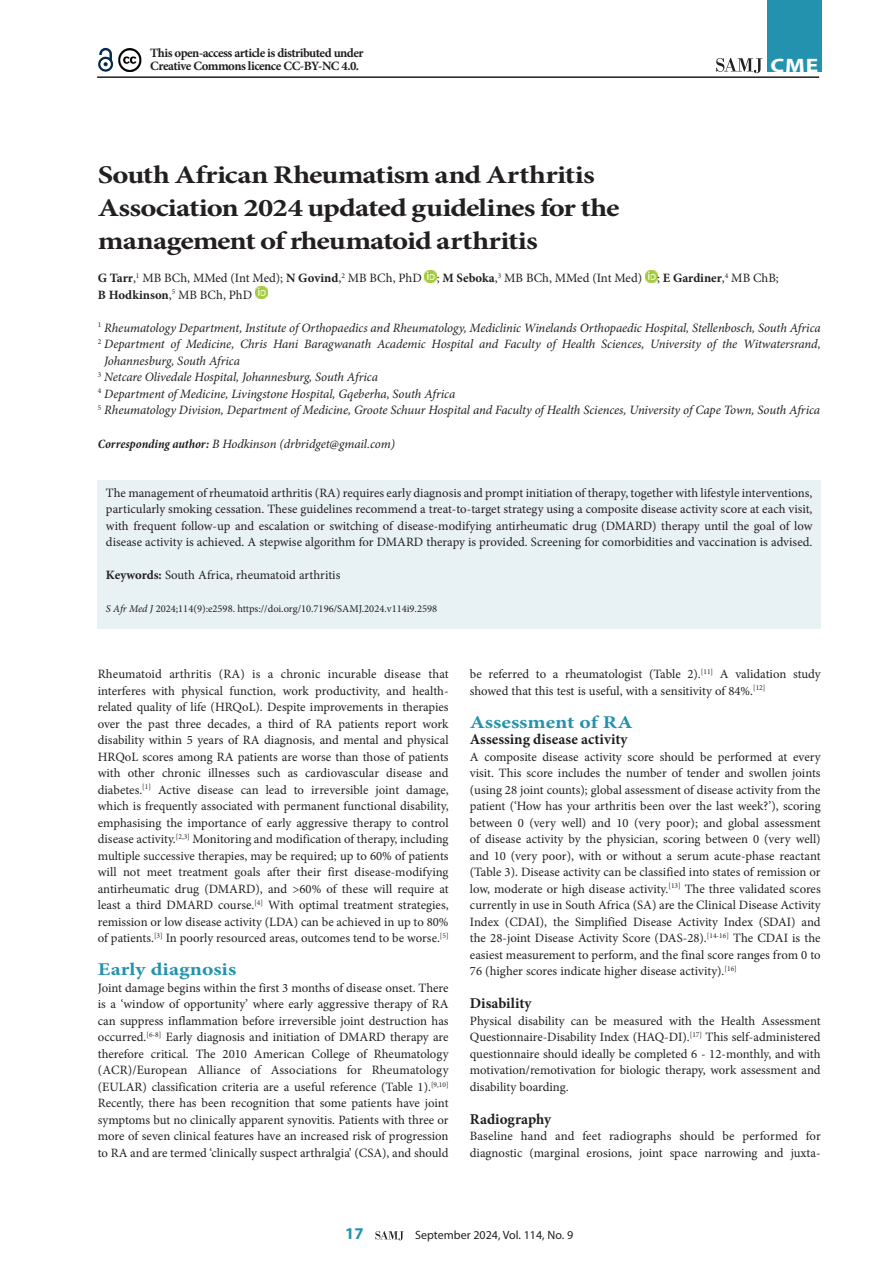
<style>
.page{position:relative;width:893px;height:1263px;background:#fff}
.page>*{position:absolute;margin:0;border:0;box-sizing:border-box;transform-origin:0 0}
.A_HEAD{font:700 25.5px/33px "Minion Pro";letter-spacing:-.025em;color:#231f20;scale:1.2 1}
.t1{font:700 19.5px "Myriad Pro";color:#fff;scale:1.2 1}
.B_HEAD{font:700 18px "Minion Pro";color:#2392ae;scale:1.2 1}
.t2{font:700 16.5px "Myriad Pro";color:#2392ae}
.C_HEAD{font:700 15px "Minion Pro";color:#231f20}
.BODY_TEXT_1ST_PARAGRAPH{font:12.75px/16.5px "Minion Pro";color:#231f20;text-align:justify}
.AUTHORS_DETAILS{font:italic 12.75px/16.5px "Minion Pro";letter-spacing:-.01em;color:#231f20}
.AUTHORS_NAME{font:12.75px/16.5px "Minion Pro";color:#231f20}
.BODY_TEXT_1ST_PARAGRAPH-2{font:700 12.75px/13.5px "Minion Pro";letter-spacing:-.04em;color:#231f20}
.CORRESPONDING_AUTHOR{font:italic 12.75px "Minion Pro";letter-spacing:-.005em;color:#231f20}
.t3{font:12px "Myriad Pro";color:#231f20}
.CITELINE{font:10.5px "Minion Pro";color:#231f20}
.s1{font-weight:700}
.s2{font-weight:700;font-stretch:condensed}
.s3{font-style:italic}
</style>
<div class="page">
<svg style="left:375px;top:1231px;width:29px;height:9px"></svg>
<hr style="left:97px;top:76px;width:722px;height:2px;background:#231f20">
<svg style="left:716px;top:58px;width:46px;height:15px"></svg>
<div style="left:767px;top:0;width:54px;height:72px;background:#2392ae"></div>
<svg style="left:98px;top:47px;width:16px;height:25px"></svg>
<img style="left:118px;top:48px;width:24px;height:23px">
<svg style="left:425px;top:270px;width:12px;height:12px"></svg>
<svg style="left:645px;top:270px;width:12px;height:12px"></svg>
<svg style="left:255px;top:287px;width:12px;height:12px"></svg>
<div style="left:97px;top:480px;width:724px;height:149px;background:#e8f1f4"></div>
<p class="BODY_TEXT_1ST_PARAGRAPH-2" style="left:150px;top:46px;width:215px">This open-access article is distributed under<br>Creative Commons licence CC-BY-NC 4.0.</p>
<h2 class="t1" style="left:771px;top:53px;width:41px">CME</h2>
<h1 class="A_HEAD" style="left:98px;top:158px;width:436px">South African Rheumatism and Arthritis<br>Association 2024 updated guidelines for the management of rheumatoid arthritis</h1>
<p class="AUTHORS_NAME" style="left:98px;top:270px;width:682px"><span class="s1">G Tarr</span>,<sup>1</sup> MB BCh, MMed (Int Med); <span class="s1">N Govind</span>,<sup>2</sup> MB BCh, PhD ; <span class="s1">M Seboka</span>,<sup>3</sup> MB BCh, MMed (Int Med) ; <span class="s1">E Gardiner</span>,<sup>4</sup> MB ChB;<br><span class="s1">B Hodkinson</span>,<sup>5</sup> MB BCh, PhD</p>
<p class="AUTHORS_DETAILS" style="left:98px;top:319px;width:724px"><sup>1</sup> Rheumatology Department, Institute of Orthopaedics and Rheumatology, Mediclinic Winelands Orthopaedic Hospital, Stellenbosch, South Africa</p>
<p class="AUTHORS_DETAILS" style="left:104px;top:336px;width:718px;text-indent:-6px"><sup>2</sup> Department of Medicine, Chris Hani Baragwanath Academic Hospital and Faculty of Health Sciences, University of the Witwatersrand,<br>Johannesburg, South Africa</p>
<p class="AUTHORS_DETAILS" style="left:98px;top:369px;width:282px"><sup>3</sup> Netcare Olivedale Hospital, Johannesburg, South Africa</p>
<p class="AUTHORS_DETAILS" style="left:98px;top:385px;width:359px"><sup>4</sup> Department of Medicine, Livingstone Hospital, Gqeberha, South Africa</p>
<p class="AUTHORS_DETAILS" style="left:98px;top:402px;width:724px"><sup>5</sup> Rheumatology Division, Department of Medicine, Groote Schuur Hospital and Faculty of Health Sciences, University of Cape Town, South Africa</p>
<p class="CORRESPONDING_AUTHOR" style="left:98px;top:435px;width:299px"><span class="s2">Corresponding author:</span> B Hodkinson (drbridget@gmail.com)</p>
<p class="BODY_TEXT_1ST_PARAGRAPH" style="left:106px;top:484px;width:708px">The management of rheumatoid arthritis (RA) requires early diagnosis and prompt initiation of therapy, together with lifestyle interventions, particularly smoking cessation. These guidelines recommend a treat-to-target strategy using a composite disease activity score at each visit, with frequent follow-up and escalation or switching of disease-modifying antirheumatic drug (DMARD) therapy until the goal of low disease activity is achieved. A stepwise algorithm for DMARD therapy is provided. Screening for comorbidities and vaccination is advised.</p>
<p class="BODY_TEXT_1ST_PARAGRAPH" style="left:106px;top:567px;width:236px"><span class="s1">Keywords:</span> South Africa, rheumatoid arthritis</p>
<p class="CITELINE" style="left:106px;top:602px;width:333px"><span class="s3">S Afr Med J</span> 2024;114(9):e2598. https://doi.org/10.7196/SAMJ.2024.v114i9.2598</p>
<p class="BODY_TEXT_1ST_PARAGRAPH" style="left:98px;top:666px;width:352px">Rheumatoid arthritis (RA) is a chronic incurable disease that interferes with physical function, work productivity, and health&shy;related quality of life (HRQoL). Despite improvements in therapies over the past three decades, a third of RA patients report work disability within 5 years of RA diagnosis, and mental and physical HRQoL scores among RA patients are worse than those of patients with other chronic illnesses such as cardiovascular disease and diabetes.<sup>[1]</sup> Active disease can lead to irreversible joint damage, which is frequently associated with permanent functional disability, emphasising the importance of early aggressive therapy to control disease activity.<sup>[2,3]</sup> Monitoring and modification of therapy, including multiple successive therapies, may be required; up to 60% of patients will not meet treatment goals after their first disease-modifying antirheumatic drug (DMARD), and &gt;60% of these will require at least a third DMARD course.<sup>[4]</sup> With optimal treatment strategies, remission or low disease activity (LDA) can be achieved in up to 80% of patients.<sup>[3]</sup> In poorly resourced areas, outcomes tend to be worse.<sup>[5]</sup></p>
<h2 class="B_HEAD" style="left:98px;top:957px;width:117px">Early diagnosis</h2>
<p class="BODY_TEXT_1ST_PARAGRAPH" style="left:98px;top:979px;width:352px">Joint damage begins within the first 3 months of disease onset. There is a ‘window of opportunity’ where early aggressive therapy of RA can suppress inflammation before irreversible joint destruction has occurred.<sup>[6-8]</sup> Early diagnosis and initiation of DMARD therapy are therefore critical. The 2010 American College of Rheumatology (ACR)/European Alliance of Associations for Rheumatology (EULAR) classification criteria are a useful reference (Table 1).<sup>[9,10] </sup>Recently, there has been recognition that some patients have joint symptoms but no clinically apparent synovitis. Patients with three or more of seven clinical features have an increased risk of progression to RA and are termed ‘clinically suspect arthralgia’ (CSA), and should</p>
<p class="BODY_TEXT_1ST_PARAGRAPH" style="left:470px;top:666px;width:352px">be referred to a rheumatologist (Table 2).<sup>[11]</sup> A validation study showed that this test is useful, with a sensitivity of 84%.<sup>[12]</sup></p>
<h2 class="B_HEAD" style="left:470px;top:709px;width:137px">Assessment of RA</h2>
<h3 class="C_HEAD" style="left:470px;top:729px;width:159px">Assessing disease activity</h3>
<p class="BODY_TEXT_1ST_PARAGRAPH" style="left:470px;top:748px;width:352px">A composite disease activity score should be performed at every visit. This score includes the number of tender and swollen joints (using 28 joint counts); global assessment of disease activity from the patient (‘How has your arthritis been over the last week?’), scoring between 0 (very well) and 10 (very poor); and global assessment of disease activity by the physician, scoring between 0 (very well) and 10 (very poor), with or without a serum acute-phase reactant (Table 3). Disease activity can be classified into states of remission or low, moderate or high disease activity.<sup>[13]</sup> The three validated scores currently in use in South Africa (SA) are the Clinical Disease Activity Index (CDAI), the Simplified Disease Activity Index (SDAI) and the 28-joint Disease Activity Score (DAS-28).<sup>[14-16]</sup> The CDAI is the easiest measurement to perform, and the final score ranges from 0 to 76 (higher scores indicate higher disease activity).<sup>[16]</sup></p>
<h3 class="C_HEAD" style="left:470px;top:993px;width:63px">Disability</h3>
<p class="BODY_TEXT_1ST_PARAGRAPH" style="left:470px;top:1012px;width:352px">Physical disability can be measured with the Health Assessment Questionnaire-Disability Index (HAQ-DI).<sup>[17]</sup> This self-administered questionnaire should ideally be completed 6 - 12-monthly, and with motivation/remotivation for biologic therapy, work assessment and disability boarding.</p>
<h3 class="C_HEAD" style="left:470px;top:1108px;width:83px">Radiography</h3>
<p class="BODY_TEXT_1ST_PARAGRAPH" style="left:470px;top:1128px;width:352px">Baseline hand and feet radiographs should be performed for diagnostic (marginal erosions, joint space narrowing and juxta-</p>
<p class="t2" style="left:345px;top:1223px;width:20px">17</p>
<p class="t3" style="left:415px;top:1228px;width:160px">September 2024, Vol. 114, No. 9</p>
</div>
